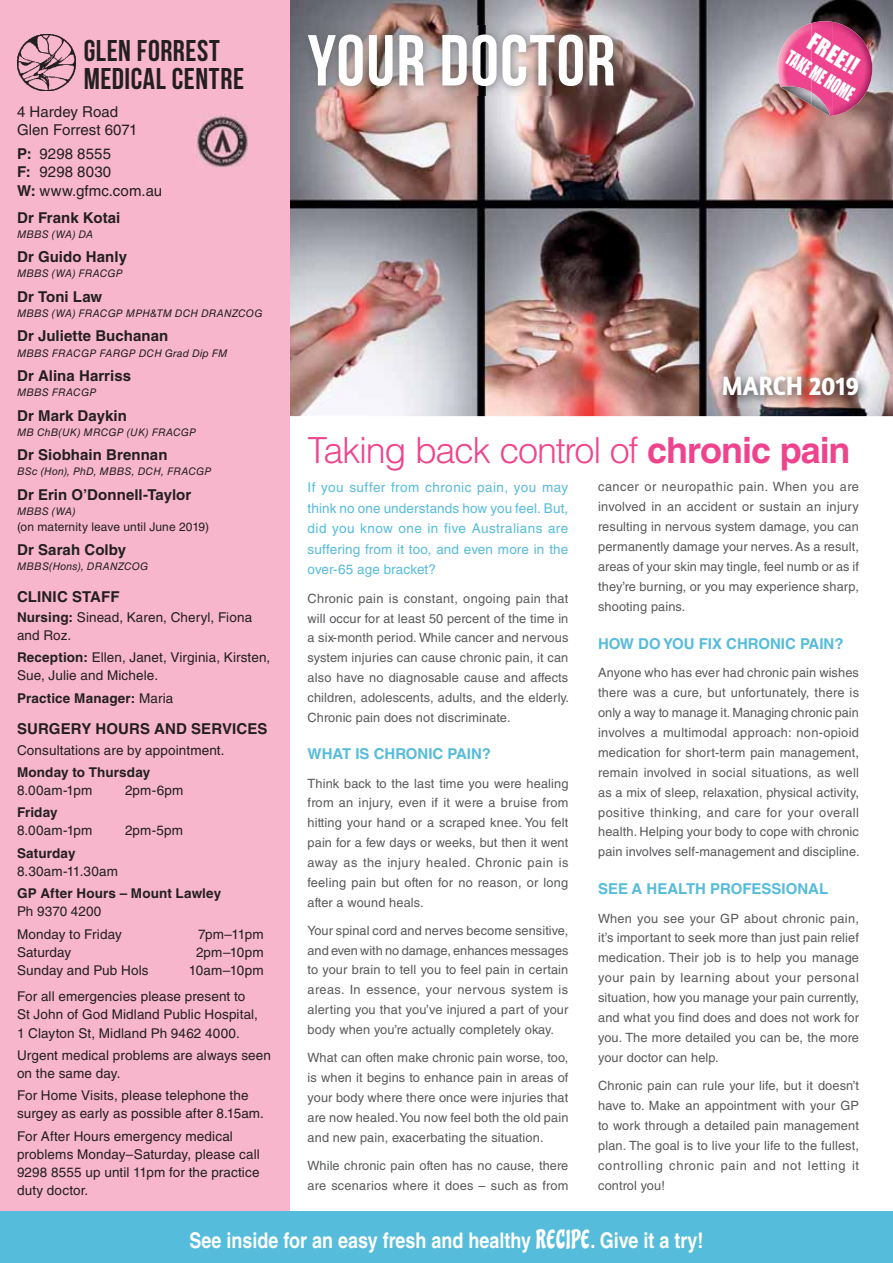
<style>
.page{position:relative;width:893px;height:1263px;background:#fff}
.page>*{position:absolute;margin:0;border:0;box-sizing:border-box;transform-origin:0 0}
.t1{font:700 72px "Bebas Neue";letter-spacing:.02em;color:#fff}
.t2{font:300 36px "Helvetica LT Std";letter-spacing:-.04em;color:#ee448e}
.t3{font:30px/27.9px "Bebas Neue";letter-spacing:.015em;color:#231f20}
.t4{font:700 27px "Amaranth";color:#fff;scale:.9 1}
.t5{font:22.5px "Impact";color:#fff}
.t6{font:700 21.6px "Helvetica LT Std";color:#fff;scale:.83 1}
.t7{font:18.9px "Impact";color:#fff;scale:.71 1}
.t8{font:700 15px "Helvetica LT Std";letter-spacing:.005em;color:#231f20}
.t9{font:700 15px "Helvetica LT Std";color:#56bcdb}
.t10{font:15px/18.9px "Helvetica LT Std";letter-spacing:.005em;color:#231f20}
.t11{font:13.5px/18.1px "Helvetica LT Std";letter-spacing:.01em;color:#231f20}
.t12{font:13.5px/20.5px "Helvetica LT Std";letter-spacing:.005em;color:#56bcdb;text-align:justify}
.t13{font:700 13.5px "Helvetica LT Std";letter-spacing:.01em;color:#231f20}
.t14{font:12.75px/20px "Helvetica LT Std";letter-spacing:.01em;color:#58595b;text-align:justify}
.t15{font:12px "Helvetica LT Std";letter-spacing:.01em;color:#231f20}
.t16{font:italic 10.5px "Helvetica LT Std";letter-spacing:.015em;color:#231f20}
.s1{font-weight:700}
.s2{font-weight:400}
.s3{font-family:"Chicle";font-weight:400;font-size:25.2px}
</style>
<div class="page">
<img style="left:290px;top:0;width:603px;height:416px">
<div style="left:0;top:0;width:289px;height:1213px;background:#f7b6cc"></div>
<img style="left:299px;top:25px;width:324px;height:71px">
<div style="left:0;top:1211px;width:893px;height:52px;background:#56bcdb"></div>
<img style="left:777px;top:23px;width:34px;height:69px">
<img style="left:811px;top:21px;width:61px;height:95px">
<img style="left:781px;top:87px;width:49px;height:29px">
<img style="left:781px;top:86px;width:30px;height:19px">
<img style="left:811px;top:92px;width:19px;height:24px">
<img style="left:718px;top:372px;width:151px;height:35px">
<img style="left:196px;top:115px;width:52px;height:53px">
<img style="left:17px;top:34px;width:58px;height:57px">
<h3 class="t3" style="left:84px;top:37px;width:162px">GLEN FORREST<br>MEDICAL CENTRE</h3>
<p class="t10" style="left:17px;top:104px;width:122px">4 Hardey Road<br>Glen Forrest 6071</p>
<p class="t10" style="left:17px;top:146px;width:147px"><span class="s1">P:</span> 9298 8555<br><span class="s1">F:</span> 9298 8030<br><span class="s1">W:</span> www.gfmc.com.au</p>
<p class="t8" style="left:17px;top:212px;width:105px">Dr Frank Kotai</p>
<p class="t16" style="left:17px;top:228px;width:78px">MBBS (WA) DA</p>
<p class="t8" style="left:17px;top:252px;width:111px">Dr Guido Hanly</p>
<p class="t16" style="left:17px;top:268px;width:107px">MBBS (WA) FRACGP</p>
<p class="t8" style="left:17px;top:291px;width:87px">Dr Toni Law</p>
<p class="t16" style="left:17px;top:307px;width:247px">MBBS (WA) FRACGP MPH&amp;TM DCH DRANZCOG</p>
<p class="t8" style="left:17px;top:331px;width:153px">Dr Juliette Buchanan</p>
<p class="t16" style="left:17px;top:347px;width:212px">MBBS FRACGP FARGP DCH Grad Dip FM</p>
<p class="t8" style="left:17px;top:370px;width:116px">Dr Alina Harriss</p>
<p class="t16" style="left:17px;top:386px;width:81px">MBBS FRACGP</p>
<p class="t8" style="left:17px;top:410px;width:111px">Dr Mark Daykin</p>
<p class="t16" style="left:17px;top:426px;width:181px">MB ChB(UK) MRCGP (UK) FRACGP</p>
<p class="t8" style="left:17px;top:449px;width:152px">Dr Siobhain Brennan</p>
<p class="t16" style="left:17px;top:465px;width:196px">BSc (Hon), PhD, MBBS, DCH, FRACGP</p>
<p class="t8" style="left:17px;top:489px;width:176px">Dr Erin O’Donnell-Taylor</p>
<p class="t16" style="left:17px;top:505px;width:60px">MBBS (WA)</p>
<p class="t15" style="left:17px;top:522px;width:194px">(on maternity leave until June 2019)</p>
<p class="t8" style="left:17px;top:544px;width:111px">Dr Sarah Colby</p>
<p class="t16" style="left:17px;top:560px;width:133px">MBBS(Hons), DRANZCOG</p>
<p class="t8" style="left:17px;top:591px;width:104px">CLINIC STAFF</p>
<p class="t11" style="left:17px;top:610px;width:237px"><span class="s1">Nursing:</span> Sinead, Karen, Cheryl, Fiona and Roz.</p>
<p class="t11" style="left:17px;top:650px;width:255px"><span class="s1">Reception:</span> Ellen, Janet, Virginia, Kirsten,<br>Sue, Julie and Michele.</p>
<p class="t13" style="left:17px;top:693px;width:158px">Practice Manager: <span class="s2">Maria</span></p>
<p class="t8" style="left:17px;top:724px;width:252px">SURGERY HOURS AND SERVICES</p>
<p class="t11" style="left:17px;top:742px;width:209px">Consultations are by appointment.</p>
<p class="t13" style="left:17px;top:767px;width:135px">Monday to Thursday</p>
<p class="t11" style="left:17px;top:783px;width:77px">8.00am-1pm</p>
<p class="t11" style="left:125px;top:783px;width:60px">2pm-6pm</p>
<p class="t13" style="left:17px;top:808px;width:42px">Friday</p>
<p class="t11" style="left:17px;top:823px;width:77px">8.00am-1pm</p>
<p class="t11" style="left:125px;top:823px;width:60px">2pm-5pm</p>
<p class="t13" style="left:17px;top:848px;width:60px">Saturday</p>
<p class="t11" style="left:17px;top:863px;width:102px">8.30am-11.30am</p>
<p class="t13" style="left:17px;top:888px;width:206px">GP After Hours – Mount Lawley</p>
<p class="t11" style="left:17px;top:902px;width:106px;line-height:22.4px">Ph 9370 4200<br>Monday to Friday</p>
<p class="t11" style="left:198px;top:926px;width:67px">7pm–11pm</p>
<p class="t11" style="left:17px;top:944px;width:56px">Saturday</p>
<p class="t11" style="left:196px;top:944px;width:69px">2pm–10pm</p>
<p class="t11" style="left:17px;top:962px;width:133px">Sunday and Pub Hols</p>
<p class="t11" style="left:17px;top:958px;width:248px;line-height:26.5px;text-indent:172px">10am–10pm<br>For all emergencies please present to</p>
<p class="t11" style="left:17px;top:1007px;width:242px">St John of God Midland Public Hospital,<br>1 Clayton St, Midland Ph 9462 4000.</p>
<p class="t11" style="left:17px;top:1048px;width:255px">Urgent medical problems are always seen on the same day.</p>
<p class="t11" style="left:17px;top:1088px;width:248px">For Home Visits, please telephone the surgey as early as possible after 8.15am.</p>
<p class="t11" style="left:17px;top:1128px;width:244px">For After Hours emergency medical problems Monday–Saturday, please call<br>9298 8555 up until 11pm for the practice duty doctor.</p>
<h1 class="t1" style="left:308px;top:19px;width:309px">YOUR DOCTOR</h1>
<h3 class="t5" style="left:814px;top:34px;width:56px;rotate:31deg">FREE!!</h3>
<h3 class="t7" style="left:791px;top:51px;width:108px;rotate:31deg">TAKE ME HOME</h3>
<h3 class="t4" style="left:722px;top:377px;width:154px">MARCH 2019</h3>
<h2 class="t2" style="left:308px;top:430px;width:544px">Taking back control of <span class="s1">chronic pain</span></h2>
<p class="t12" style="left:308px;top:479px;width:262px">If you suffer from chronic pain, you may think no one understands how you feel. But, did you know one in five Australians are suffering from it too, and even more in the over-65 age bracket?</p>
<p class="t14" style="left:308px;top:590px;width:263px">Chronic pain is constant, ongoing pain that will occur for at least 50 percent of the time in a six-month period. While cancer and nervous system injuries can cause chronic pain, it can also have no diagnosable cause and affects children, adolescents, adults, and the elderly.<br>Chronic pain does not discriminate.</p>
<p class="t9" style="left:308px;top:749px;width:185px">WHAT IS CHRONIC PAIN?</p>
<p class="t14" style="left:308px;top:775px;width:262px">Think back to the last time you were healing from an injury, even if it were a bruise from hitting your hand or a scraped knee. You felt pain for a few days or weeks, but then it went away as the injury healed. Chronic pain is feeling pain but often for no reason, or long after a wound heals.</p>
<p class="t14" style="left:308px;top:922px;width:262px">Your spinal cord and nerves become sensitive, and even with no damage, enhances messages to your brain to tell you to feel pain in certain areas. In essence, your nervous system is alerting you that you’ve injured a part of your body when you’re actually completely okay.</p>
<p class="t14" style="left:308px;top:1049px;width:262px">What can often make chronic pain worse, too, is when it begins to enhance pain in areas of your body where there once were injuries that are now healed. You now feel both the old pain and new pain, exacerbating the situation.</p>
<p class="t14" style="left:308px;top:1157px;width:262px">While chronic pain often has no cause, there are scenarios where it does – such as from</p>
<p class="t14" style="left:598px;top:478px;width:262px">cancer or neuropathic pain. When you are involved in an accident or sustain an injury resulting in nervous system damage, you can permanently damage your nerves. As a result, areas of your skin may tingle, feel numb or as if they’re burning, or you may experience sharp, shooting pains.</p>
<p class="t9" style="left:598px;top:638px;width:247px">HOW DO YOU FIX CHRONIC PAIN?</p>
<p class="t14" style="left:598px;top:664px;width:263px">Anyone who has ever had chronic pain wishes there was a cure, but unfortunately, there is only a way to manage it. Managing chronic pain involves a multimodal approach: non-opioid medication for short-term pain management, remain involved in social situations, as well as a mix of sleep, relaxation, physical activity, positive thinking, and care for your overall health. Helping your body to cope with chronic pain involves self-management and discipline.</p>
<p class="t9" style="left:598px;top:883px;width:232px">SEE A HEALTH PROFESSIONAL</p>
<p class="t14" style="left:598px;top:909px;width:262px">When you see your GP about chronic pain, it’s important to seek more than just pain relief medication. Their job is to help you manage your pain by learning about your personal situation, how you manage your pain currently, and what you find does and does not work for you. The more detailed you can be, the more your doctor can help.</p>
<p class="t14" style="left:598px;top:1077px;width:262px">Chronic pain can rule your life, but it doesn’t have to. Make an appointment with your GP to work through a detailed pain management plan. The goal is to live your life to the fullest, controlling chronic pain and not letting it control you!</p>
<h3 class="t6" style="left:189px;top:1232px;width:621px">See inside for an easy fresh and healthy <span class="s3">RECIPE</span>. Give it a try!</h3>
<h3 class="t6" style="left:280px;top:1234px;width:403px">T try the latest <span class="s3">RECIPE</span> take me home...</h3>
</div>
